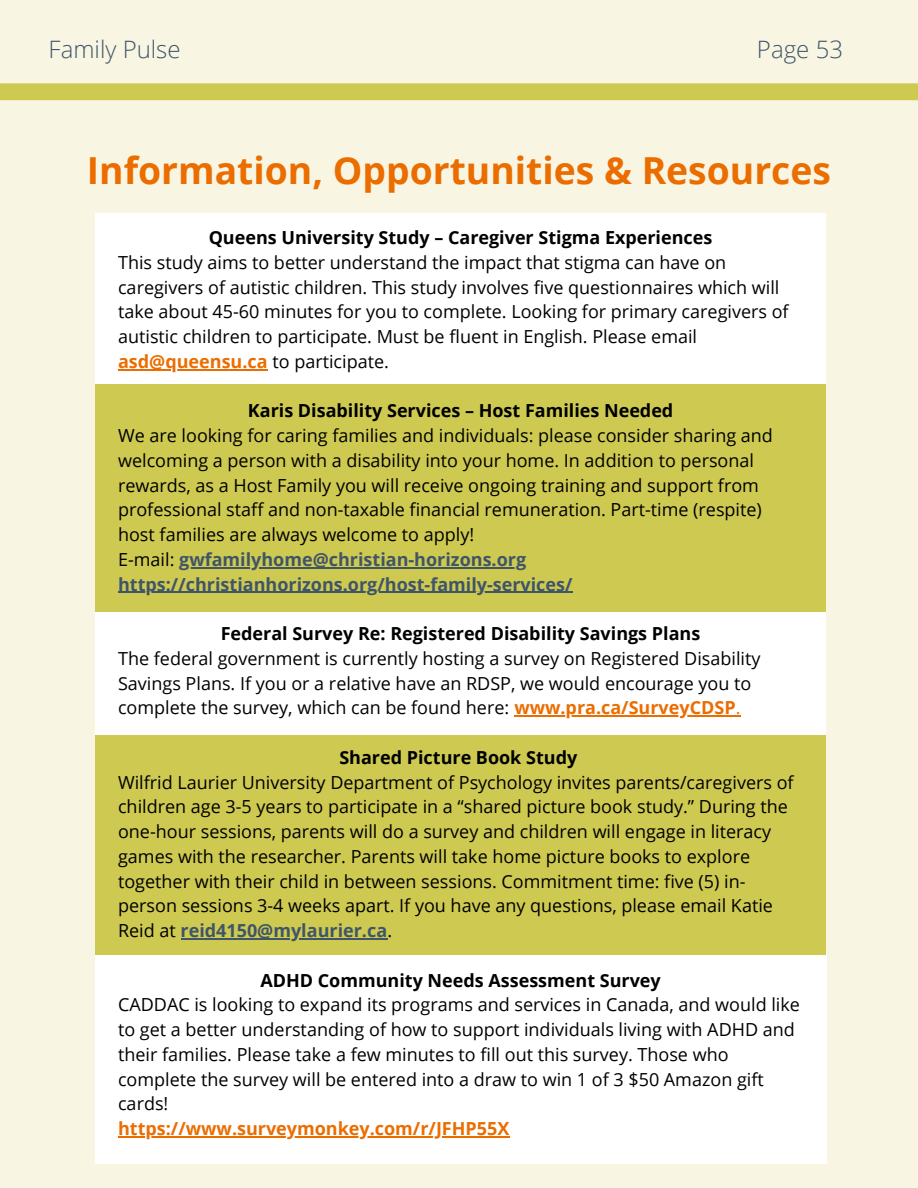
<style>
.page{position:relative;width:918px;height:1188px;background:#f8f6e3}
.page>*{position:absolute;margin:0;border:0;box-sizing:border-box;transform-origin:0 0}
.t1{font:700 37.2px "Open Sans";color:#eb6d00}
.t2{font:300 24px "Open Sans";color:#3f5568}
.t3{font:18px/24.8px "Open Sans";color:#000}
.t4{font:700 18px "Open Sans";color:#000}
.t5{font:700 18px "Open Sans";color:#eb6d00}
.t6{font:700 18px "Open Sans";color:#3f5568}
.s1{font-weight:400;color:#000}
.s2{font-weight:700}
.s3{font-weight:700;color:#3f5568}
.s4{font-weight:700;color:#eb6d00}
.s5{color:#eb6d00}
</style>
<div class="page">
<div style="left:0;top:83px;width:918px;height:17px;background:#cec951"></div>
<div style="left:95px;top:213px;width:731px;height:179px;background:#fff"></div>
<div style="left:95px;top:384px;width:731px;height:228px;background:#cec951"></div>
<div style="left:95px;top:612px;width:731px;height:123px;background:#fff"></div>
<div style="left:95px;top:735px;width:731px;height:220px;background:#cec951"></div>
<div style="left:95px;top:955px;width:731px;height:209px;background:#fff"></div>
<hr style="left:118px;top:369px;width:150px;height:1px;background:#eb6d00">
<hr style="left:179px;top:567px;width:347px;height:1px;background:#3f5568">
<hr style="left:118px;top:592px;width:455px;height:1px;background:#3f5568">
<hr style="left:514px;top:716px;width:222px;height:1px;background:#eb6d00">
<hr style="left:181px;top:938px;width:206px;height:1px;background:#3f5568">
<hr style="left:118px;top:1136px;width:392px;height:1px;background:#eb6d00">
<h2 class="t2" style="left:49px;top:33px;width:133px">Family Pulse</h2>
<h2 class="t2" style="left:757px;top:33px;width:88px">Page 53</h2>
<h1 class="t1" style="left:87px;top:145px;width:746px">Information, Opportunities &amp; Resources</h1>
<p class="t4" style="left:209px;top:225px;width:505px">Queens University Study – Caregiver Stigma Experiences</p>
<p class="t3" style="left:118px;top:250px;width:672px">This study aims to better understand the impact that stigma can have on caregivers of autistic children. This study involves five questionnaires which will take about 45-60 minutes for you to complete. Looking for primary caregivers of autistic children to participate. Must be fluent in English. Please email</p>
<p class="t5" style="left:118px;top:349px;width:272px">asd@queensu.ca <span class="s1">to participate.</span></p>
<p class="t3" style="left:118px;top:398px;width:656px;text-indent:130px"><span class="s2">Karis Disability Services – Host Families Needed<br></span>We are looking for caring families and individuals: please consider sharing and welcoming a person with a disability into your home. In addition to personal rewards, as a Host Family you will receive ongoing training and support from</p>
<p class="t3" style="left:118px;top:497px;width:645px">professional staff and non-taxable financial remuneration. Part-time (respite) host families are always welcome to apply!<br>E-mail: <span class="s3">gwfamilyhome@christian-horizons.org</span></p>
<p class="t6" style="left:118px;top:571px;width:456px">https://christianhorizons.org/host-family-services/</p>
<p class="t4" style="left:221px;top:621px;width:481px">Federal Survey Re: Registered Disability Savings Plans</p>
<p class="t3" style="left:118px;top:646px;width:644px">The federal government is currently hosting a survey on Registered Disability<br>Savings Plans. If you or a relative have an RDSP, we would encourage you to complete the survey, which can be found here: <span class="s4">www.pra.ca/SurveyCDSP</span><span class="s5">.</span></p>
<p class="t3" style="left:118px;top:745px;width:677px;text-align:center"><span class="s2">Shared Picture Book Study<br></span>Wilfrid Laurier University Department of Psychology invites parents/caregivers of</p>
<p class="t3" style="left:118px;top:794px;width:671px">children age 3-5 years to participate in a “shared picture book study.” During the one-hour sessions, parents will do a survey and children will engage in literacy games with the researcher. Parents will take home picture books to explore together with their child in between sessions. Commitment time: five (5) in&shy;person sessions 3-4 weeks apart. If you have any questions, please email Katie Reid at <span class="s3">reid4150@mylaurier.ca</span>.</p>
<p class="t3" style="left:118px;top:967px;width:683px;text-indent:142px"><span class="s2">ADHD Community Needs Assessment Survey<br></span>CADDAC is looking to expand its programs and services in Canada, and would like to get a better understanding of how to support individuals living with ADHD and their families. Please take a few minutes to fill out this survey. Those who complete the survey will be entered into a draw to win 1 of 3 $50 Amazon gift cards!</p>
<p class="t5" style="left:118px;top:1116px;width:393px">https://www.surveymonkey.com/r/JFHP55X</p>
</div>
